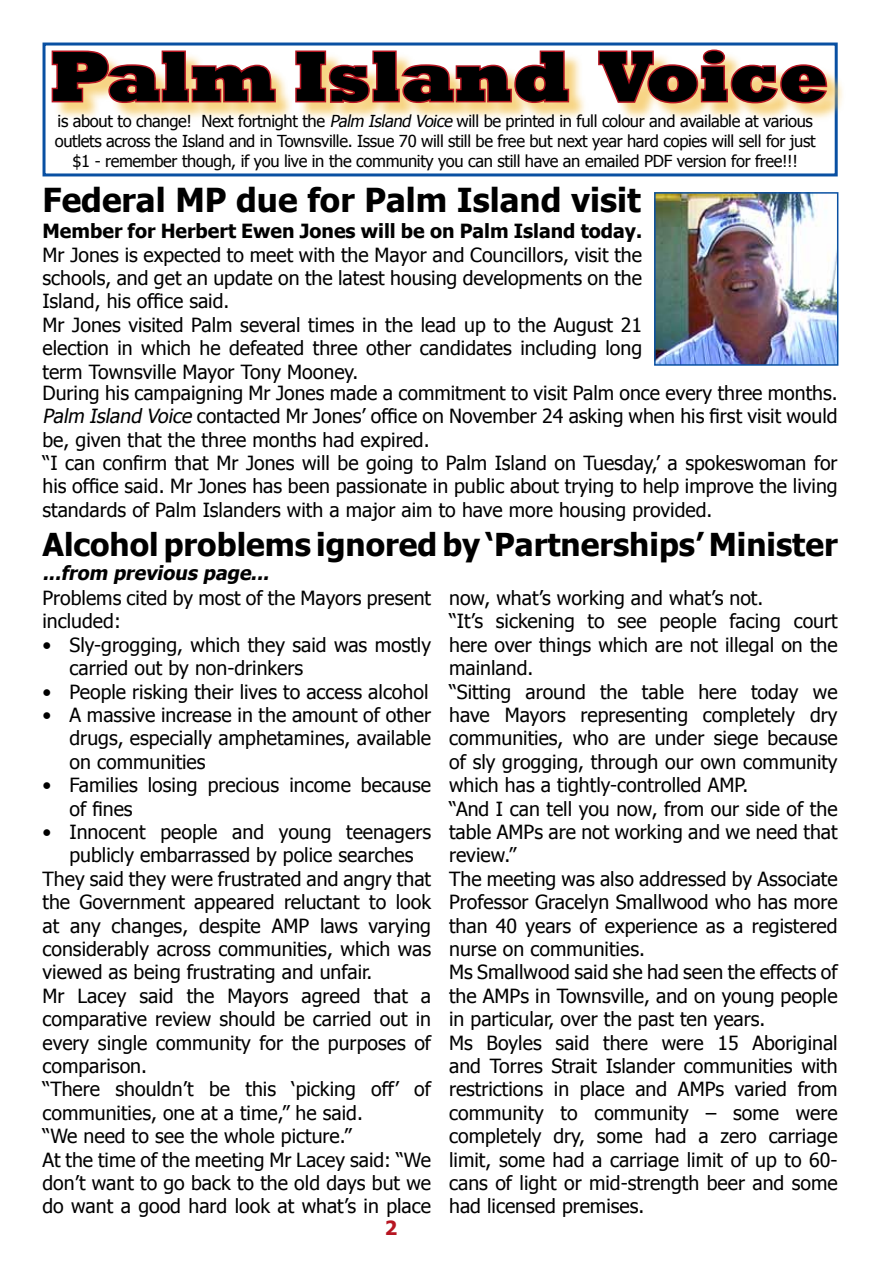
<style>
.page{position:relative;width:893px;height:1263px;background:#fff}
.page>*{position:absolute;margin:0;border:0;box-sizing:border-box;transform-origin:0 0}
.t1{font:800 72px "Rockwell";color:#000}
.t2{font:700 33px "Tahoma";color:#000}
.t3{font:700 31.5px "Tahoma";color:#000}
.t4{font:19.5px/23.4px "Tahoma";color:#000}
.t5{font:700 19.5px "Tahoma";color:#000}
.t6{font:italic 700 19.5px "Tahoma";color:#000}
.t7{font:700 19.5px "Tahoma";color:#b71521}
.t8{font:16.5px/19.8px "Tahoma";letter-spacing:-.02em;color:#000;text-align:center}
.s1{font-style:italic}
</style>
<div class="page">
<div style="left:43px;top:43px;width:795px;height:133px;border:3px solid #0950a2"></div>
<div style="left:54px;top:53px;width:791px;height:69px;background:#f5c65a;opacity:.75"></div>
<svg style="left:51px;top:50px;width:226px;height:55px"></svg>
<svg style="left:294px;top:50px;width:277px;height:55px"></svg>
<svg style="left:597px;top:49px;width:232px;height:56px"></svg>
<img style="left:657px;top:195px;width:178px;height:168px">
<div style="left:654px;top:192px;width:184px;height:174px;border:2px solid #0950a2"></div>
<h1 class="t1" style="left:50px;top:35px;width:780px">Palm Island Voice</h1>
<p class="t8" style="left:55px;top:111px;width:762px">is about to change! Next fortnight the <span class="s1">Palm Island Voice</span> will be printed in full colour and available at various outlets across the Island and in Townsville. Issue 70 will still be free but next year hard copies will sell for just $1 - remember though, if you live in the community you can still have an emailed PDF version for free!!!</p>
<h2 class="t2" style="left:43px;top:177px;width:600px">Federal MP due for Palm Island visit</h2>
<p class="t5" style="left:43px;top:217px;width:601px">Member for Herbert Ewen Jones will be on Palm Island today.</p>
<p class="t4" style="left:43px;top:242px;width:601px">Mr Jones is expected to meet with the Mayor and Councillors, visit the schools, and get an update on the latest housing developments on the Island, his office said.<br>Mr Jones visited Palm several times in the lead up to the August 21 election in which he defeated three other candidates including long term Townsville Mayor Tony Mooney.</p>
<p class="t4" style="left:43px;top:380px;width:797px">During his campaigning Mr Jones made a commitment to visit Palm once every three months.<br><span class="s1">Palm Island Voice</span> contacted Mr Jones’ office on November 24 asking when his first visit would be, given that the three months had expired.<br>“I can confirm that Mr Jones will be going to Palm Island on Tuesday,’ a spokeswoman for his office said. Mr Jones has been passionate in public about trying to help improve the living standards of Palm Islanders with a major aim to have more housing provided.</p>
<h3 class="t3" style="left:43px;top:522px;width:797px">Alcohol problems ignored by ‘Partnerships’ Minister</h3>
<p class="t6" style="left:43px;top:560px;width:232px">...from previous page...</p>
<p class="t4" style="left:43px;top:585px;width:390px">Problems cited by most of the Mayors present included:</p>
<p class="t4" style="left:70px;top:632px;width:363px;text-indent:-27px">• Sly-grogging, which they said was mostly carried out by non-drinkers</p>
<p class="t4" style="left:43px;top:679px;width:387px">• People risking their lives to access alcohol</p>
<p class="t4" style="left:70px;top:702px;width:363px;text-align:justify;text-indent:-27px">• A massive increase in the amount of other drugs, especially amphetamines, available on communities</p>
<p class="t4" style="left:70px;top:772px;width:363px;text-indent:-27px">• Families losing precious income because of fines</p>
<p class="t4" style="left:43px;top:819px;width:390px">• Innocent people and young teenagers</p>
<p class="t4" style="left:70px;top:843px;width:345px">publicly embarrassed by police searches</p>
<p class="t4" style="left:43px;top:866px;width:390px">They said they were frustrated and angry that</p>
<p class="t4" style="left:43px;top:889px;width:390px">the Government appeared reluctant to look</p>
<p class="t4" style="left:43px;top:913px;width:390px">at any changes, despite AMP laws varying</p>
<p class="t4" style="left:43px;top:936px;width:390px">considerably across communities, which was</p>
<p class="t4" style="left:43px;top:960px;width:331px">viewed as being frustrating and unfair.</p>
<p class="t4" style="left:43px;top:983px;width:390px">Mr Lacey said the Mayors agreed that a</p>
<p class="t4" style="left:43px;top:1006px;width:390px">comparative review should be carried out in</p>
<p class="t4" style="left:43px;top:1030px;width:390px">every single community for the purposes of</p>
<p class="t4" style="left:43px;top:1053px;width:106px">comparison.</p>
<p class="t4" style="left:43px;top:1077px;width:390px">“There shouldn’t be this ‘picking off’ of</p>
<p class="t4" style="left:43px;top:1100px;width:322px">communities, one at a time,” he said.</p>
<p class="t4" style="left:43px;top:1123px;width:310px">“We need to see the whole picture.”</p>
<p class="t4" style="left:43px;top:1147px;width:390px">At the time of the meeting Mr Lacey said: “We</p>
<p class="t4" style="left:43px;top:1170px;width:390px">don’t want to go back to the old days but we</p>
<p class="t4" style="left:43px;top:1194px;width:390px">do want a good hard look at what’s in place</p>
<p class="t7" style="left:385px;top:1214px;width:14px">2</p>
<p class="t4" style="left:449px;top:585px;width:390px">now, what’s working and what’s not.<br>“It’s sickening to see people facing court here over things which are not illegal on the mainland.<br>“Sitting around the table here today we have Mayors representing completely dry communities, who are under siege because of sly grogging, through our own community which has a tightly-controlled AMP.<br>“And I can tell you now, from our side of the table AMPs are not working and we need that review.”<br>The meeting was also addressed by Associate Professor Gracelyn Smallwood who has more than 40 years of experience as a registered nurse on communities.<br>Ms Smallwood said she had seen the effects of the AMPs in Townsville, and on young people in particular, over the past ten years.<br>Ms Boyles said there were 15 Aboriginal and Torres Strait Islander communities with restrictions in place and AMPs varied from community to community – some were completely dry, some had a zero carriage limit, some had a carriage limit of up to 60- cans of light or mid-strength beer and some had licensed premises.</p>
</div>
